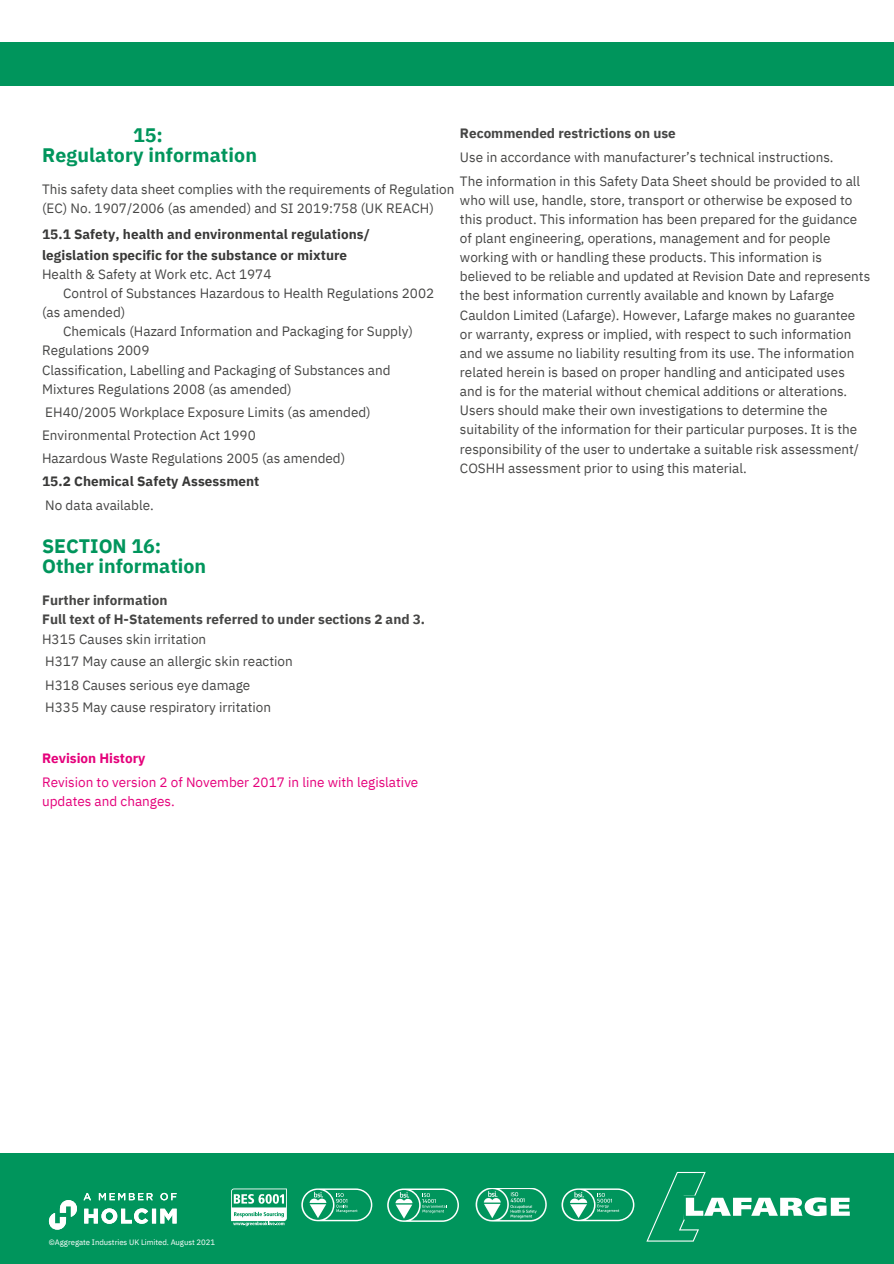
<style>
.page{position:relative;width:894px;height:1264px;background:#fff}
.page>*{position:absolute;margin:0;border:0;box-sizing:border-box;transform-origin:0 0}
.t1{font:700 19.5px/19.2px "IBM Plex Sans";color:#00955c}
.t2{font:13.5px/19.2px "IBM Plex Sans";color:#464645}
.t3{font:700 13.5px "IBM Plex Sans";letter-spacing:.005em;color:#383837}
.t4{font:700 13.5px "IBM Plex Sans";color:#464645}
.t5{font:13.5px "IBM Plex Sans";color:#e5007b}
.t6{font:700 13.5px "IBM Plex Sans";color:#e5007b}
.t7{font:7.8px "IBM Plex Sans";letter-spacing:-.01em;color:#fff}
</style>
<div class="page">
<div style="left:0;top:43px;width:893px;height:43px;background:#00955c"></div>
<div style="left:0;top:1152px;width:893px;height:111px;background:#00955c"></div>
<svg style="left:646px;top:1171px;width:203px;height:70px"></svg>
<svg style="left:84px;top:1208px;width:92px;height:15px"></svg>
<svg style="left:49px;top:1200px;width:28px;height:29px"></svg>
<svg style="left:83px;top:1192px;width:93px;height:8px"></svg>
<svg style="left:231px;top:1188px;width:56px;height:38px"></svg>
<svg style="left:387px;top:1188px;width:72px;height:33px"></svg>
<img style="left:475px;top:1188px;width:71px;height:33px">
<svg style="left:301px;top:1188px;width:71px;height:33px"></svg>
<svg style="left:561px;top:1188px;width:73px;height:33px"></svg>
<p class="t4" style="left:460px;top:124px;width:217px">Recommended restrictions on use</p>
<p class="t2" style="left:460px;top:147px;width:375px">Use in accordance with manufacturer’s technical instructions.</p>
<p class="t2" style="left:460px;top:171px;width:401px">The information in this Safety Data Sheet should be provided to all</p>
<p class="t2" style="left:460px;top:190px;width:394px">who will use, handle, store, transport or otherwise be exposed to</p>
<p class="t2" style="left:460px;top:209px;width:399px">this product. This information has been prepared for the guidance</p>
<p class="t2" style="left:460px;top:228px;width:372px">of plant engineering, operations, management and for people</p>
<p class="t2" style="left:460px;top:247px;width:363px">working with or handling these products. This information is</p>
<p class="t2" style="left:460px;top:266px;width:411px">believed to be reliable and updated at Revision Date and represents</p>
<p class="t2" style="left:460px;top:286px;width:375px">the best information currently available and known by Lafarge</p>
<p class="t2" style="left:460px;top:305px;width:397px">Cauldon Limited (Lafarge). However, Lafarge makes no guarantee</p>
<p class="t2" style="left:460px;top:324px;width:393px">or warranty, express or implied, with respect to such information</p>
<p class="t2" style="left:460px;top:343px;width:396px">and we assume no liability resulting from its use. The information</p>
<p class="t2" style="left:460px;top:362px;width:386px">related herein is based on proper handling and anticipated uses</p>
<p class="t2" style="left:460px;top:381px;width:388px">and is for the material without chemical additions or alterations.</p>
<p class="t2" style="left:460px;top:400px;width:369px">Users should make their own investigations to determine the</p>
<p class="t2" style="left:460px;top:420px;width:398px">suitability of the information for their particular purposes. It is the</p>
<p class="t2" style="left:460px;top:439px;width:400px">responsibility of the user to undertake a suitable risk assessment/</p>
<p class="t2" style="left:460px;top:458px;width:288px">COSHH assessment prior to using this material.</p>
<p class="t1" style="left:133px;top:125px;width:31px">15:</p>
<p class="t1" style="left:42px;top:145px;width:216px">Regulatory information</p>
<p class="t2" style="left:42px;top:180px;width:413px">This safety data sheet complies with the requirements of Regulation (EC) No. 1907/2006 (as amended) and SI 2019:758 (UK REACH)</p>
<p class="t3" style="left:42px;top:225px;width:329px">15.1 Safety, health and environmental regulations/</p>
<p class="t3" style="left:42px;top:246px;width:306px">legislation specific for the substance or mixture</p>
<p class="t2" style="left:42px;top:264px;width:231px">Health &amp; Safety at Work etc. Act 1974</p>
<p class="t2" style="left:63px;top:283px;width:372px">Control of Substances Hazardous to Health Regulations 2002</p>
<p class="t2" style="left:42px;top:302px;width:85px">(as amended)</p>
<p class="t2" style="left:63px;top:321px;width:351px">Chemicals (Hazard Information and Packaging for Supply)</p>
<p class="t2" style="left:42px;top:341px;width:109px">Regulations 2009</p>
<p class="t2" style="left:42px;top:360px;width:350px">Classification, Labelling and Packaging of Substances and</p>
<p class="t2" style="left:42px;top:379px;width:251px">Mixtures Regulations 2008 (as amended)</p>
<p class="t2" style="left:45px;top:402px;width:327px">EH40/2005 Workplace Exposure Limits (as amended)</p>
<p class="t2" style="left:42px;top:425px;width:215px">Environmental Protection Act 1990</p>
<p class="t2" style="left:42px;top:449px;width:304px">Hazardous Waste Regulations 2005 (as amended)</p>
<p class="t3" style="left:42px;top:472px;width:219px">15.2 Chemical Safety Assessment</p>
<p class="t2" style="left:45px;top:495px;width:110px">No data available.</p>
<p class="t1" style="left:42px;top:536px;width:165px">SECTION 16:<br>Other information</p>
<p class="t4" style="left:42px;top:591px;width:127px">Further information</p>
<p class="t4" style="left:42px;top:610px;width:384px">Full text of H-Statements referred to under sections 2 and 3.</p>
<p class="t2" style="left:42px;top:629px;width:166px">H315 Causes skin irritation</p>
<p class="t2" style="left:45px;top:651px;width:249px">H317 May cause an allergic skin reaction</p>
<p class="t2" style="left:45px;top:675px;width:206px">H318 Causes serious eye damage</p>
<p class="t2" style="left:45px;top:697px;width:227px">H335 May cause respiratory irritation</p>
<p class="t6" style="left:42px;top:749px;width:105px">Revision History</p>
<p class="t5" style="left:42px;top:773px;width:378px">Revision to version 2 of November 2017 in line with legislative</p>
<p class="t5" style="left:42px;top:792px;width:134px">updates and changes.</p>
<p class="t7" style="left:49px;top:1237px;width:168px">©Aggregate Industries UK Limited. August 2021</p>
</div>
